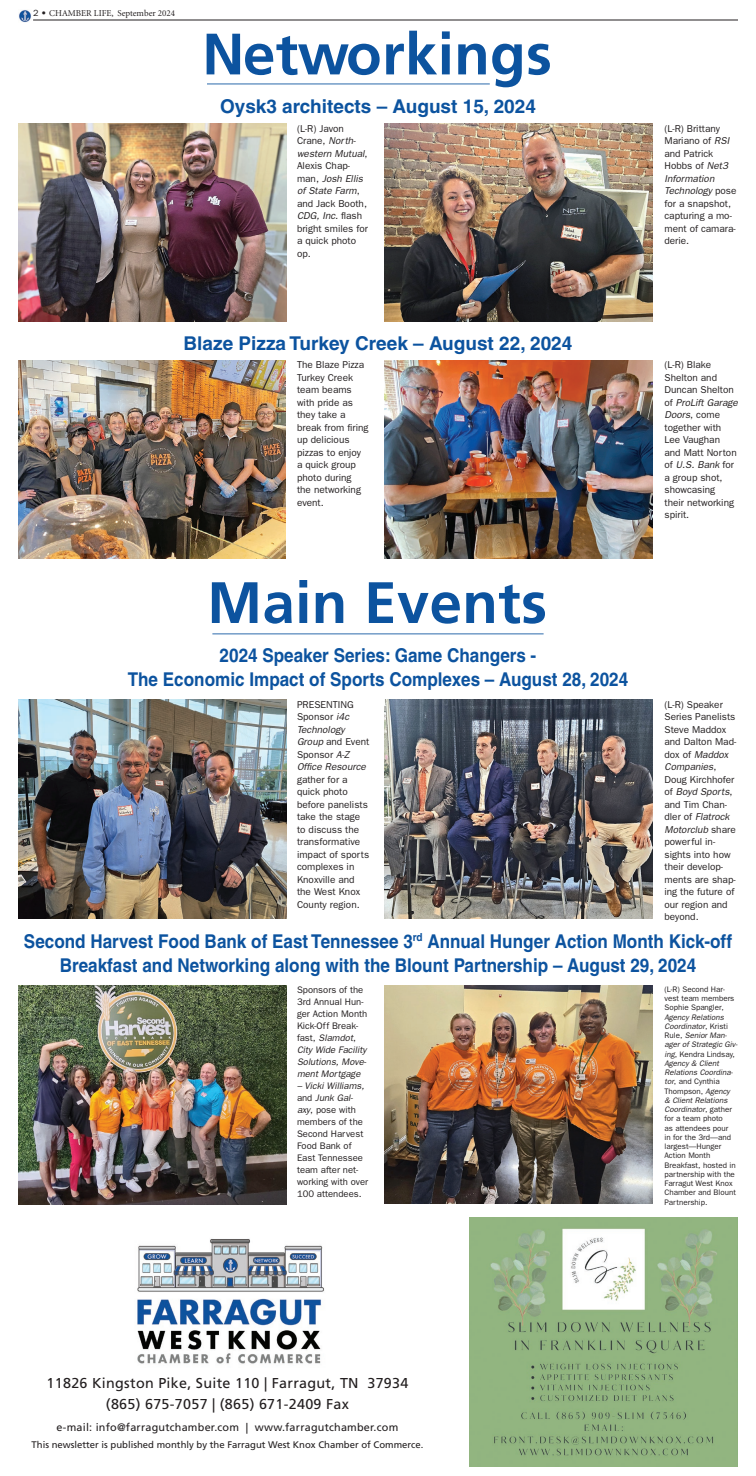
<style>
.page{position:relative;width:756px;height:1476px;background:#fff}
.page>*{position:absolute;margin:0;border:0;box-sizing:border-box;transform-origin:0 0}
.Body_Text{font:700 58.3px "Frutiger";letter-spacing:.005em;color:#0c539f}
.Subhead_1{font:700 19px/24px "Helvetica";color:#0c539f;text-align:center;scale:.9 1}
.Subhead_1-2{font:700 19px "Helvetica";color:#0c539f}
.Body_Text-2{font:14.3px "Frutiger";letter-spacing:.02em;color:#231f20}
.Body_Text-3{font:10.8px "Frutiger";letter-spacing:.02em;color:#231f20}
.Cutline{font:10px/12.5px "Franklin Gothic";color:#231f20}
.Body_Text-4{font:9.6px "Frutiger";color:#231f20}
.Cutline-2{font:9.5px/12px "Franklin Gothic";color:#231f20}
.t1{font:9px "Minion";color:#231f20}
.Cutline-3{font:8px/9.2px "Franklin Gothic";color:#231f20}
.s1{font-family:"Franklin Gothic"}
.s2{font-style:italic}
</style>
<div class="page">
<hr style="left:33px;top:20px;width:705px;height:1px;background:#231f20">
<svg style="left:19px;top:10px;width:12px;height:12px"></svg>
<hr style="left:207px;top:83px;width:283px;height:2px;background:#0c539f">
<hr style="left:212px;top:633px;width:332px;height:2px;background:#0c539f">
<img style="left:137px;top:1239px;width:187px;height:125px">
<img style="left:470px;top:1218px;width:268px;height:249px">
<img style="left:18px;top:124px;width:268px;height:198px">
<img style="left:18px;top:360px;width:267px;height:198px">
<img style="left:384px;top:124px;width:269px;height:198px">
<img style="left:384px;top:360px;width:269px;height:198px">
<img style="left:18px;top:700px;width:268px;height:219px">
<img style="left:18px;top:985px;width:268px;height:219px">
<img style="left:384px;top:700px;width:269px;height:219px">
<img style="left:384px;top:985px;width:269px;height:219px">
<p class="t1" style="left:33px;top:9px;width:144px"><span class="s1">2 •</span> CHAMBER LIFE, September 2024</p>
<p class="Body_Text" style="left:202px;top:20px;width:351px">Networkings</p>
<p class="Subhead_1-2" style="left:220px;top:95px;width:317px">Oysk3 architects – August 15, 2024</p>
<p class="Cutline" style="left:297px;top:122px;width:72px">(L-R) Javon<br>Crane, <span class="s2">North&shy;western Mutual</span>,<br>Alexis Chap&shy;man, <span class="s2">Josh Ellis of State Farm</span>, and Jack Booth,<br><span class="s2">CDG, Inc.</span> flash bright smiles for a quick photo op.</p>
<p class="Subhead_1-2" style="left:184px;top:332px;width:390px">Blaze Pizza Turkey Creek – August 22, 2024</p>
<p class="Cutline" style="left:297px;top:358px;width:73px">The Blaze Pizza<br>Turkey Creek team beams with pride as they take a break from firing up delicious pizzas to enjoy a quick group photo during<br>the networking event.</p>
<p class="Body_Text" style="left:207px;top:568px;width:341px">Main Events</p>
<p class="Subhead_1" style="left:220px;top:643px;width:353px">2024 Speaker Series: Game Changers -</p>
<p class="Subhead_1" style="left:128px;top:667px;width:558px">The Economic Impact of Sports Complexes – August 28, 2024</p>
<p class="Cutline" style="left:297px;top:698px;width:74px">PRESENTING<br>Sponsor <span class="s2">i4c<br>Technology<br>Group</span> and Event<br>Sponsor <span class="s2">A-Z<br>Office Resource </span>gather for a quick photo before panelists take the stage to discuss the transformative impact of sports complexes in<br>Knoxville and the West Knox<br>County region.</p>
<p class="Cutline" style="left:664px;top:122px;width:74px">(L-R) Brittany<br>Mariano of <span class="s2">RSI </span>and Patrick<br>Hobbs of <span class="s2">Net3<br>Information<br>Technology</span> pose for a snapshot, capturing a mo&shy;ment of camara&shy;derie.</p>
<p class="Cutline" style="left:665px;top:358px;width:75px">(L-R) Blake<br>Shelton and<br>Duncan Shelton of <span class="s2">ProLift Garage<br>Doors</span>, come together with<br>Lee Vaughan and Matt Norton of <span class="s2">U.S. Bank</span> for a group shot, showcasing<br>their networking spirit.</p>
<p class="Cutline" style="left:665px;top:698px;width:73px">(L-R) Speaker<br>Series Panelists<br>Steve Maddox and Dalton Mad&shy;dox of <span class="s2">Maddox<br>Companies</span>,<br>Doug Kirchhofer of <span class="s2">Boyd Sports</span>, and Tim Chan&shy;dler of <span class="s2">Flatrock<br>Motorclub</span> share powerful in&shy;sights into how their develop&shy;ments are shap&shy;ing the future of our region and beyond.</p>
<p class="Subhead_1" style="left:24px;top:929px;width:788px">Second Harvest Food Bank of East Tennessee 3<sup>rd</sup> Annual Hunger Action Month Kick-off<br>Breakfast and Networking along with the Blount Partnership – August 29, 2024</p>
<p class="Cutline-2" style="left:297px;top:984px;width:72px">Sponsors of the<br>3rd Annual Hun&shy;ger Action Month<br>Kick-Off Break&shy;fast, <span class="s2">Slamdot</span>,<br><span class="s2">City Wide Facility<br>Solutions, Move&shy;ment Mortgage</span></p>
<p class="Cutline-2" style="left:297px;top:1080px;width:73px"><span class="s2">– Vicki Williams, </span>and <span class="s2">Junk Gal&shy;axy</span>, pose with members of the<br>Second Harvest<br>Food Bank of<br>East Tennessee team after net&shy;working with over<br>100 attendees.</p>
<p class="Body_Text-2" style="left:47px;top:1375px;width:363px">11826 Kingston Pike, Suite 110 | Farragut, TN 37934</p>
<p class="Body_Text-2" style="left:106px;top:1396px;width:245px">(865) 675-7057 | (865) 671-2409 Fax</p>
<p class="Body_Text-3" style="left:57px;top:1421px;width:343px">e-mail: info@farragutchamber.com | www.farragutchamber.com</p>
<p class="Body_Text-4" style="left:32px;top:1439px;width:393px">This newsletter is published monthly by the Farragut West Knox Chamber of Commerce.</p>
<p class="Cutline-3" style="left:665px;top:984px;width:75px">(L-R) Second Har&shy;vest team members<br>Sophie Spangler,<br><span class="s2">Agency Relations<br>Coordinator</span>, Kristi<br>Rule, <span class="s2">Senior Man&shy;ager of Strategic Giv&shy;ing</span>, Kendra Lindsay,<br><span class="s2">Agency &amp; Client<br>Relations Coordina&shy;tor</span>, and Cynthia<br>Thompson, <span class="s2">Agency<br>&amp; Client Relations<br>Coordinator</span>, gather for a team photo<br>as attendees pour<br>in for the 3rd—and largest—Hunger<br>Action Month<br>Breakfast, hosted in partnership with the<br>Farragut West Knox<br>Chamber and Blount<br>Partnership.</p>
</div>
